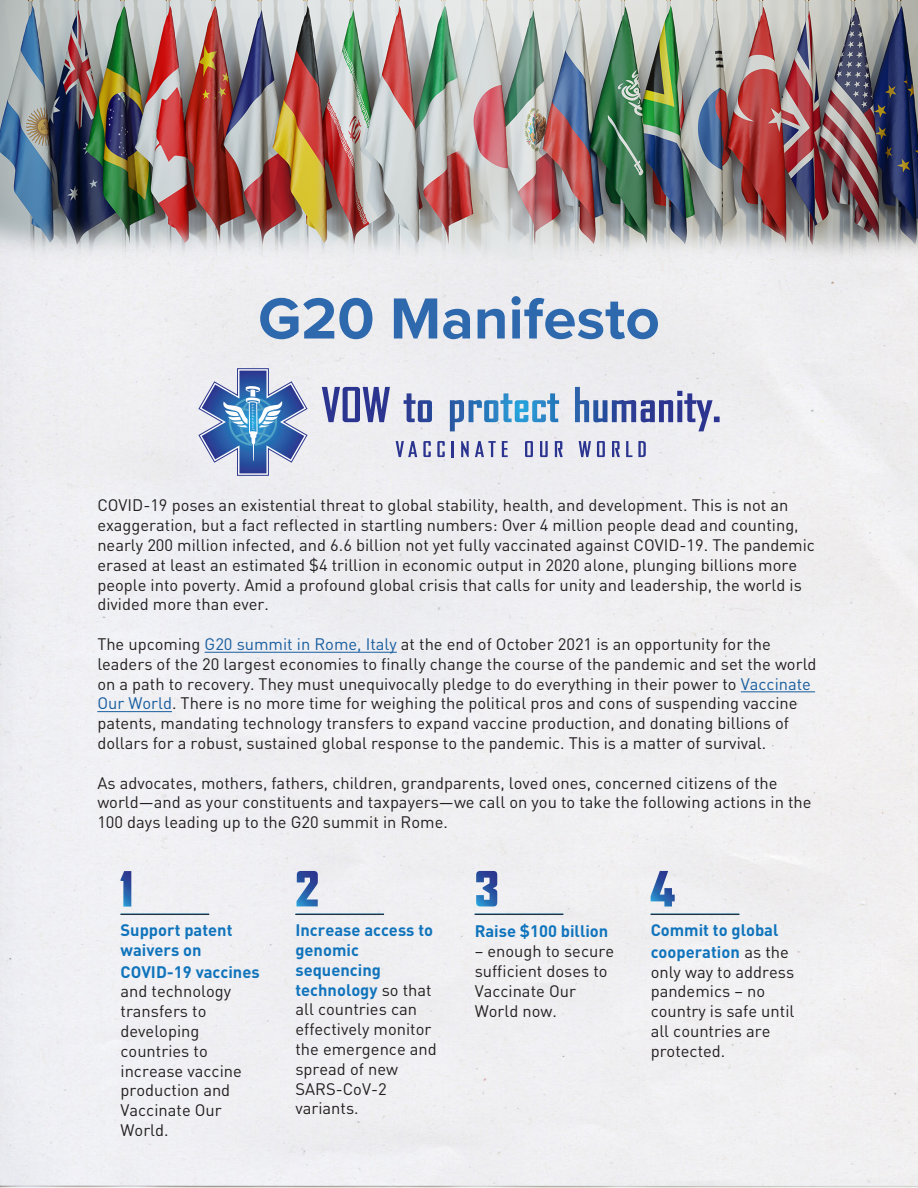
<style>
.page{position:relative;width:918px;height:1188px;background:#fff}
.page>*{position:absolute;margin:0;border:0;box-sizing:border-box;transform-origin:0 0}
.t1{font:700 60px "Proxima Nova";color:#2e69ad}
.t2{font:16.5px/19.8px "DIN";color:#231f20}
.t3{font:700 16.5px/19.8px "DIN";color:#1074bc}
.s1{color:#175d9e}
.s2{font-weight:700;color:#1074bc}
.s3{font-weight:400;color:#231f20}
</style>
<div class="page">
<img style="left:0;top:0;width:918px;height:1188px">
<hr style="left:205px;top:652px;width:192px;height:1px;background:#175d9e">
<hr style="left:741px;top:691px;width:74px;height:1px;background:#175d9e">
<hr style="left:97px;top:711px;width:75px;height:1px;background:#175d9e">
<svg style="left:198px;top:368px;width:110px;height:108px;background:#8aa4cb"></svg>
<svg style="left:322px;top:387px;width:391px;height:44px;background:#b3bed8"></svg>
<svg style="left:396px;top:441px;width:21px;height:16px"></svg>
<svg style="left:423px;top:441px;width:8px;height:16px"></svg>
<svg style="left:437px;top:441px;width:8px;height:16px"></svg>
<hr style="left:451px;top:441px;width:3px;height:16px;background:#2b358f">
<svg style="left:461px;top:441px;width:8px;height:16px"></svg>
<svg style="left:475px;top:441px;width:21px;height:16px"></svg>
<svg style="left:502px;top:441px;width:6px;height:16px"></svg>
<svg style="left:525px;top:441px;width:8px;height:16px"></svg>
<svg style="left:540px;top:441px;width:8px;height:16px"></svg>
<svg style="left:555px;top:441px;width:8px;height:16px"></svg>
<svg style="left:579px;top:441px;width:12px;height:16px"></svg>
<svg style="left:597px;top:441px;width:8px;height:16px"></svg>
<svg style="left:612px;top:441px;width:8px;height:16px"></svg>
<svg style="left:626px;top:441px;width:6px;height:16px"></svg>
<svg style="left:638px;top:441px;width:8px;height:16px"></svg>
<svg style="left:121px;top:871px;width:10px;height:36px"></svg>
<hr style="left:121px;top:914px;width:88px;height:1px;background:#fff">
<hr style="left:295px;top:914px;width:89px;height:1px;background:#fff">
<hr style="left:475px;top:914px;width:88px;height:1px;background:#fff">
<hr style="left:651px;top:914px;width:88px;height:1px;background:#fff">
<svg style="left:297px;top:871px;width:21px;height:35px"></svg>
<svg style="left:476px;top:871px;width:21px;height:35px"></svg>
<svg style="left:651px;top:871px;width:24px;height:36px"></svg>
<h1 class="t1" style="left:258px;top:274px;width:403px">G20 Manifesto</h1>
<p class="t2" style="left:97px;top:495px;width:719px">COVID-19 poses an existential threat to global stability, health, and development. This is not an exaggeration, but a fact reflected in startling numbers: Over 4 million people dead and counting, nearly 200 million infected, and 6.6 billion not yet fully vaccinated against COVID-19. The pandemic erased at least an estimated $4 trillion in economic output in 2020 alone, plunging billions more people into poverty. Amid a profound global crisis that calls for unity and leadership, the world is divided more than ever.</p>
<p class="t2" style="left:97px;top:634px;width:721px">The upcoming <span class="s1">G20 summit in Rome, Italy</span> at the end of October 2021 is an opportunity for the leaders of the 20 largest economies to finally change the course of the pandemic and set the world on a path to recovery. They must unequivocally pledge to do everything in their power to <span class="s1">Vaccinate Our World</span>. There is no more time for weighing the political pros and cons of suspending vaccine patents, mandating technology transfers to expand vaccine production, and donating billions of dollars for a robust, sustained global response to the pandemic. This is a matter of survival.</p>
<p class="t2" style="left:97px;top:772px;width:716px">As advocates, mothers, fathers, children, grandparents, loved ones, concerned citizens of the world—and as your constituents and taxpayers—we call on you to take the following actions in the<br>100 days leading up to the G20 summit in Rome.</p>
<p class="t3" style="left:121px;top:920px;width:113px">Support patent waivers on</p>
<p class="t3" style="left:121px;top:961px;width:141px">COVID-19 vaccines</p>
<p class="t2" style="left:121px;top:981px;width:123px">and technology transfers to developing countries to increase vaccine production and<br>Vaccinate Our<br>World.</p>
<p class="t2" style="left:295px;top:920px;width:143px"><span class="s2">Increase access to genomic sequencing technology</span> so that all countries can effectively monitor the emergence and spread of new<br>SARS-CoV-2 variants.</p>
<p class="t3" style="left:475px;top:921px;width:135px">Raise $100 billion</p>
<p class="t2" style="left:475px;top:941px;width:141px">– enough to secure sufficient doses to<br>Vaccinate Our<br>World now.</p>
<p class="t3" style="left:651px;top:919px;width:140px;line-height:21.6px">Commit to global cooperation <span class="s3">as the</span></p>
<p class="t2" style="left:651px;top:961px;width:145px">only way to address pandemics – no country is safe until all countries are protected.</p>
</div>
